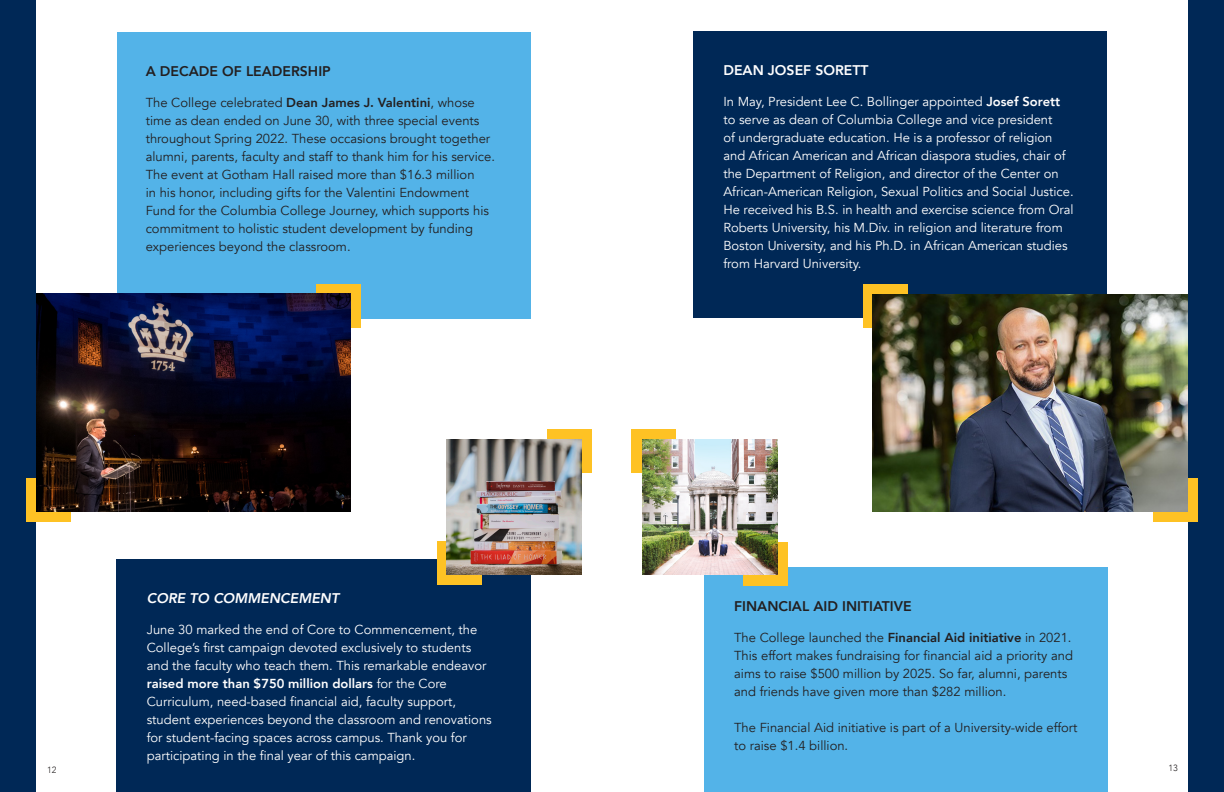
<style>
.page{position:relative;width:1224px;height:792px;background:#fff}
.page>*{position:absolute;margin:0;border:0;box-sizing:border-box;transform-origin:0 0}
.t1{font:800 14px "Avenir";color:#231f20}
.t2{font:italic 800 14px "Avenir";color:#fff}
.t3{font:800 14px "Avenir";color:#fff}
.t4{font:13px/18px "Avenir";color:#fff}
.t5{font:13px/18px "Avenir";color:#231f20}
.t6{font:300 9px "Avenir";color:#231f20}
.s1{font-weight:800}
</style>
<div class="page">
<div style="left:117px;top:559px;width:414px;height:233px;background:#002856"></div>
<div style="left:117px;top:32px;width:414px;height:287px;background:#53b3e8"></div>
<div style="left:1188px;top:0;width:36px;height:792px;background:#002856"></div>
<div style="left:693px;top:31px;width:414px;height:286px;background:#002856"></div>
<div style="left:316px;top:284px;width:45px;height:44px;background:#fec224"></div>
<div style="left:1153px;top:478px;width:45px;height:44px;background:#fec224"></div>
<div style="left:704px;top:567px;width:403px;height:225px;background:#53b3e8"></div>
<div style="left:0;top:0;width:36px;height:792px;background:#002856"></div>
<div style="left:26px;top:478px;width:45px;height:44px;background:#fec224"></div>
<img style="left:36px;top:294px;width:315px;height:218px">
<div style="left:863px;top:284px;width:45px;height:44px;background:#fec224"></div>
<img style="left:873px;top:294px;width:315px;height:218px">
<div style="left:631px;top:429px;width:45px;height:44px;background:#fec224"></div>
<div style="left:743px;top:542px;width:45px;height:44px;background:#fec224"></div>
<div style="left:547px;top:429px;width:45px;height:44px;background:#fec224"></div>
<div style="left:437px;top:541px;width:45px;height:44px;background:#fec224"></div>
<img style="left:447px;top:439px;width:135px;height:135px">
<img style="left:642px;top:439px;width:135px;height:135px">
<p class="t1" style="left:146px;top:60px;width:187px">A DECADE OF LEADERSHIP</p>
<p class="t5" style="left:146px;top:94px;width:351px">The College celebrated <span class="s1">Dean James J. Valentini</span>, whose time as dean ended on June 30, with three special events throughout Spring 2022. These occasions brought together alumni, parents, faculty and staff to thank him for his service.<br>The event at Gotham Hall raised more than $16.3 million<br>in his honor, including gifts for the Valentini Endowment Fund for the Columbia College Journey, which supports his commitment to holistic student development by funding experiences beyond the classroom.</p>
<p class="t3" style="left:723px;top:59px;width:147px">DEAN JOSEF SORETT</p>
<p class="t4" style="left:723px;top:93px;width:352px">In May, President Lee C. Bollinger appointed <span class="s1">Josef Sorett </span>to serve as dean of Columbia College and vice president<br>of undergraduate education. He is a professor of religion and African American and African diaspora studies, chair of the Department of Religion, and director of the Center on African-American Religion, Sexual Politics and Social Justice.<br>He received his B.S. in health and exercise science from Oral Roberts University, his M.Div. in religion and literature from Boston University, and his Ph.D. in African American studies from Harvard University.</p>
<p class="t2" style="left:147px;top:590px;width:194px">CORE TO COMMENCEMENT</p>
<p class="t4" style="left:147px;top:621px;width:347px">June 30 marked the end of Core to Commencement, the College’s first campaign devoted exclusively to students and the faculty who teach them. This remarkable endeavor <span class="s1">raised more than $750 million dollars</span> for the Core Curriculum, need-based financial aid, faculty support, student experiences beyond the classroom and renovations for student-facing spaces across campus. Thank you for participating in the final year of this campaign.</p>
<p class="t1" style="left:734px;top:596px;width:179px">FINANCIAL AID INITIATIVE</p>
<p class="t5" style="left:734px;top:629px;width:340px">The College launched the <span class="s1">Financial Aid initiative</span> in 2021.<br>This effort makes fundraising for financial aid a priority and aims to raise $500 million by 2025. So far, alumni, parents and friends have given more than $282 million.</p>
<p class="t5" style="left:734px;top:719px;width:345px">The Financial Aid initiative is part of a University-wide effort to raise $1.4 billion.</p>
<p class="t6" style="left:47px;top:765px;width:11px">12</p>
<p class="t6" style="left:1168px;top:763px;width:11px">13</p>
</div>
